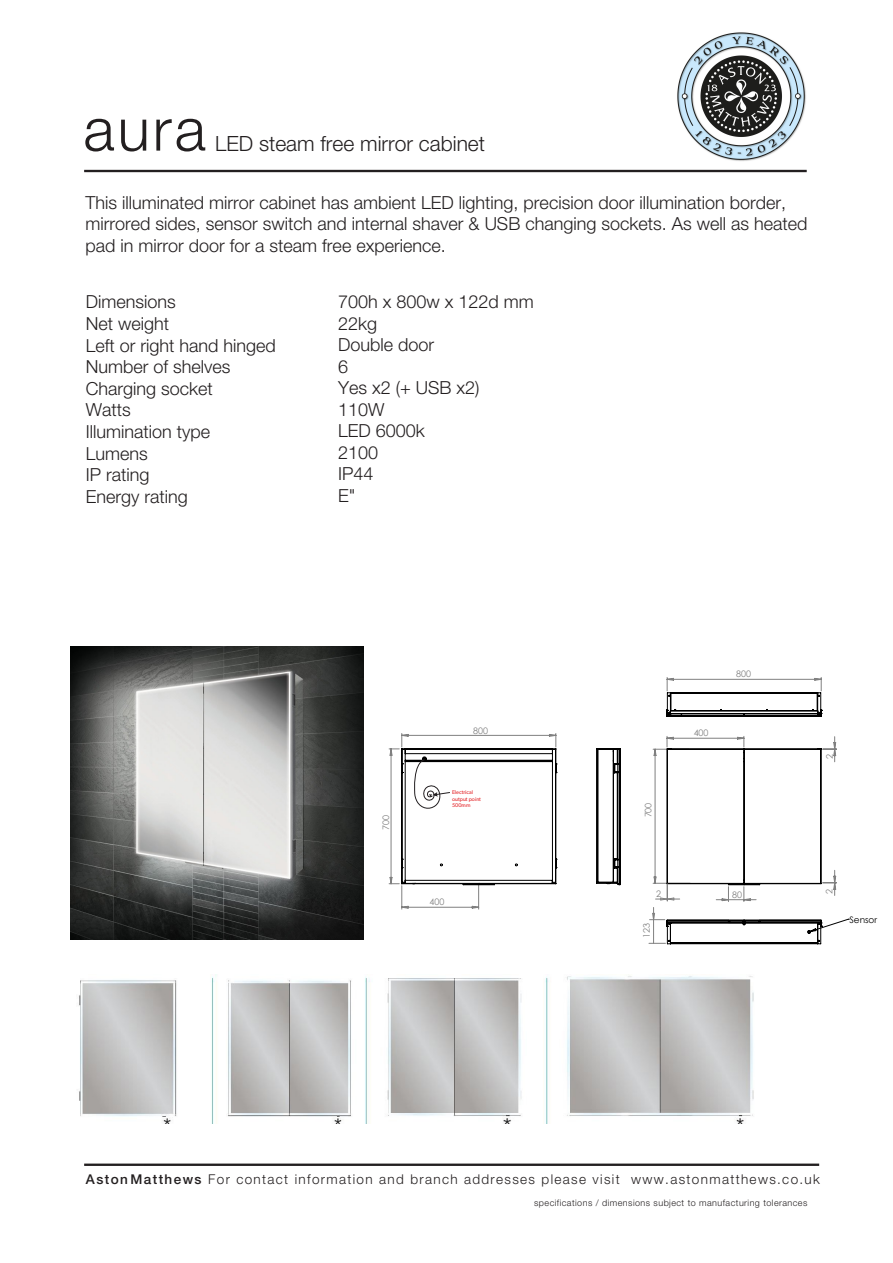
<style>
.page{position:relative;width:893px;height:1263px;background:#fff}
.page>*{position:absolute;margin:0;border:0;box-sizing:border-box;transform-origin:0 0}
.t1{font:300 60px "Helvetica Neue LT Std";color:#231f20}
.t2{font:300 21px "Helvetica Neue LT Std";color:#231f20}
.t3{font:300 18px/21.6px "Helvetica Neue LT Std";color:#231f20}
.t4{font:300 13.5px "Helvetica Neue LT Std";letter-spacing:.1em;color:#231f20}
.t5{font:300 9px "Helvetica Neue";letter-spacing:.05em;color:#231f20}
.t6{font:9px "Century Gothic";color:#808080}
.t7{font:9px "Century Gothic";color:#000}
.t8{font:5.4px/6.4px "Gibson";color:#e4262a}
.s1{font-family:"Helvetica Neue";font-weight:500}
.s2{font-family:"Helvetica Neue"}
</style>
<div class="page">
<hr style="left:84px;top:170px;width:723px;height:2px;background:#231f20">
<hr style="left:84px;top:1163px;width:735px;height:3px;background:#231f20">
<img style="left:79px;top:974px;width:675px;height:149px">
<img style="left:71px;top:646px;width:293px;height:293px">
<svg style="left:401px;top:677px;width:421px;height:232px"></svg>
<svg style="left:822px;top:870px;width:15px;height:26px"></svg>
<hr style="left:820px;top:749px;width:1px;height:134px;background:#000">
<hr style="left:744px;top:749px;width:77px;height:1px;background:#000">
<hr style="left:821px;top:749px;width:1px;height:135px;background:#000">
<hr style="left:744px;top:883px;width:77px;height:1px;background:#000">
<hr style="left:667px;top:749px;width:77px;height:1px;background:#000">
<hr style="left:667px;top:883px;width:77px;height:1px;background:#000">
<hr style="left:744px;top:749px;width:1px;height:134px;background:#000">
<svg style="left:818px;top:736px;width:19px;height:26px"></svg>
<svg style="left:728px;top:880px;width:32px;height:5px"></svg>
<svg style="left:666px;top:692px;width:156px;height:25px"></svg>
<svg style="left:649px;top:907px;width:200px;height:37px"></svg>
<svg style="left:389px;top:748px;width:301px;height:153px"></svg>
<img style="left:677px;top:32px;width:129px;height:129px">
<h1 class="t1" style="left:83px;top:93px;width:124px">aura</h1>
<p class="t2" style="left:215px;top:130px;width:271px">LED steam free mirror cabinet</p>
<p class="t3" style="left:86px;top:191px;width:723px">This illuminated mirror cabinet has ambient LED lighting, precision door illumination border, mirrored sides, sensor switch and internal shaver &amp; USB changing sockets. As well as heated pad in mirror door for a steam free experience.</p>
<p class="t3" style="left:86px;top:291px;width:192px">Dimensions<br>Net weight<br>Left or right hand hinged<br>Number of shelves<br>Charging socket<br>Watts<br>Illumination type<br>Lumens<br>IP rating<br>Energy rating</p>
<p class="t3" style="left:338px;top:291px;width:197px">700h x 800w x 122d mm<br>22kg<br>Double door<br>6<br>Yes x2 (+ USB x2)<br>110W<br>LED 6000k<br>2100<br>IP44<br>E"</p>
<p class="t6" style="left:380px;top:830px;width:16px;rotate:-90deg">700</p>
<p class="t6" style="left:473px;top:724px;width:16px">800</p>
<p class="t8" style="left:452px;top:789px;width:30px">Electrical output point<br>500mm</p>
<p class="t6" style="left:430px;top:896px;width:16px">400</p>
<p class="t6" style="left:642px;top:817px;width:16px;rotate:-90deg">700</p>
<p class="t6" style="left:656px;top:887px;width:6px">2</p>
<p class="t6" style="left:640px;top:938px;width:16px;rotate:-90deg">123</p>
<p class="t6" style="left:694px;top:727px;width:16px">400</p>
<p class="t6" style="left:736px;top:667px;width:16px">800</p>
<p class="t6" style="left:732px;top:888px;width:11px">80</p>
<p class="t6" style="left:823px;top:759px;width:6px;rotate:-90deg">2</p>
<p class="t6" style="left:823px;top:894px;width:6px;rotate:-90deg">2</p>
<p class="t7" style="left:849px;top:913px;width:29px">Sensor</p>
<p class="t4" style="left:86px;top:1170px;width:735px"><span class="s1">AstonMatthews</span> For contact information and branch addresses please visit <span class="s2">www.astonmatthews.co.uk</span></p>
<p class="t5" style="left:534px;top:1197px;width:275px">specifications / dimensions subject to manufacturing tolerances</p>
</div>
